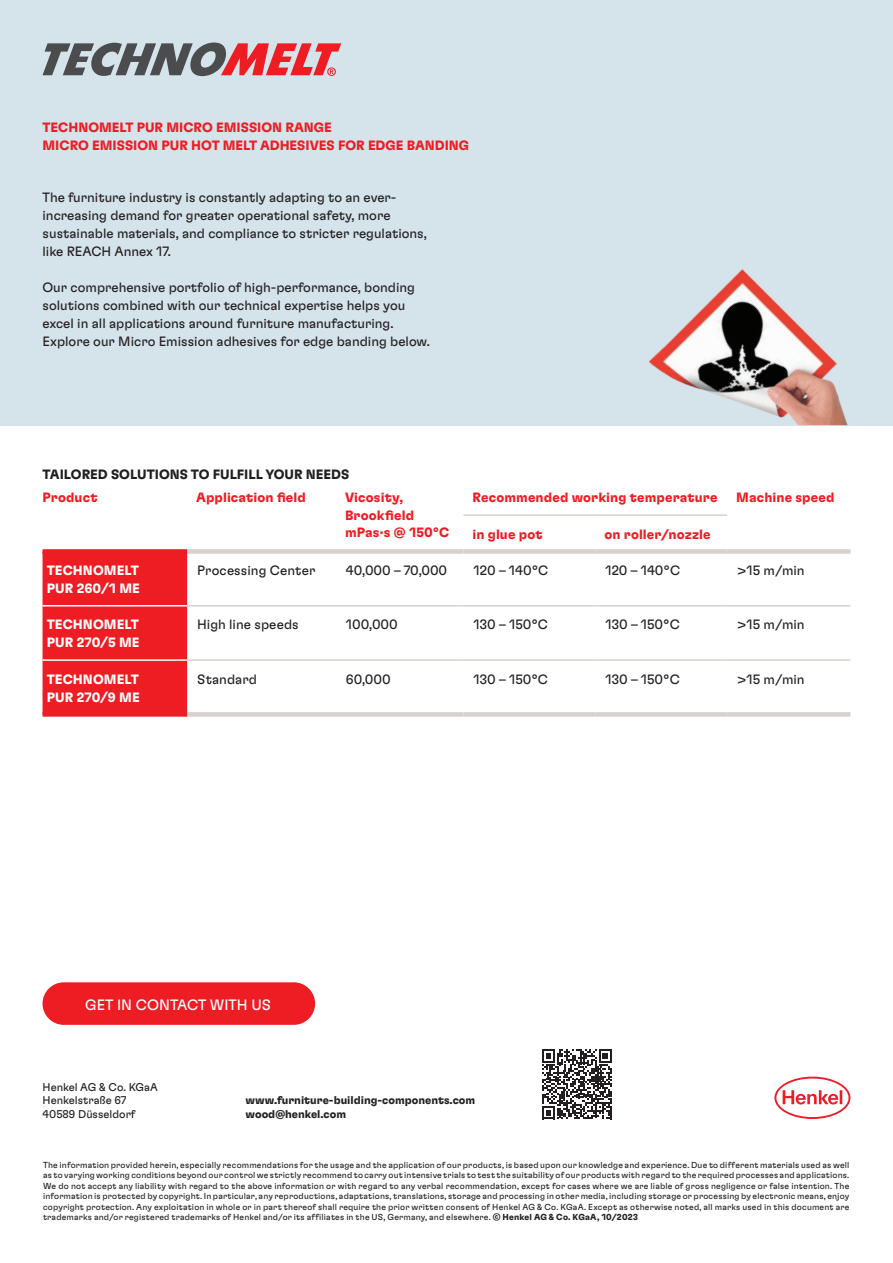
<style>
.page{position:relative;width:893px;height:1263px;background:#fff}
.page>*{position:absolute;margin:0;border:0;box-sizing:border-box;transform-origin:0 0}
.t1{font:15px "Henkel GT Flexa";color:#fff}
.Copy_black{font:13.5px/18px "Henkel GT Flexa";color:#231f20}
.Table_Headline_9pt{font:700 13.5px/17.5px "Henkel GT Flexa";letter-spacing:.005em;color:#ee1d23}
.Table_Copy_black_9pt{font:13.5px "Henkel GT Flexa";color:#231f20}
.Table_Diagram-title_red{font:700 13.5px/18px "Henkel GT Flexa";letter-spacing:.01em;color:#fff}
.Table_Diagram-title_black{font:700 13.5px "Henkel GT Flexa";color:#231f20}
.t2{font:700 11.25px/13.5px "Henkel GT Flexa";color:#231f20}
.t3{font:11.25px/13.5px "Henkel GT Flexa";color:#231f20}
.GT_Flexa_Disclaimer{font:8.7px/10.5px "Henkel GT Flexa";letter-spacing:.02em;color:#231f20;text-align:justify}
.s1{font-weight:700}
</style>
<div class="page">
<div style="left:0;top:0;width:893px;height:425px;background:#d5e3ea"></div>
<img style="left:649px;top:269px;width:199px;height:156px">
<div style="left:43px;top:982px;width:272px;height:43px;background:#ee1d23;border-radius:21px"></div>
<svg style="left:542px;top:1049px;width:70px;height:70px"></svg>
<div style="left:43px;top:554px;width:144px;height:158px;background:#ee1d23"></div>
<div style="left:187px;top:549px;width:149px;height:5px;background:#d6d1ce"></div>
<div style="left:336px;top:549px;width:127px;height:5px;background:#d6d1ce"></div>
<div style="left:463px;top:549px;width:132px;height:5px;background:#d6d1ce"></div>
<div style="left:595px;top:549px;width:132px;height:5px;background:#d6d1ce"></div>
<div style="left:727px;top:549px;width:123px;height:5px;background:#d6d1ce"></div>
<div style="left:43px;top:549px;width:144px;height:5px;background:#ee1d23"></div>
<hr style="left:463px;top:514px;width:132px;height:2px;background:#d6d1ce">
<hr style="left:595px;top:514px;width:132px;height:2px;background:#d6d1ce">
<div style="left:336px;top:712px;width:127px;height:5px;background:#d6d1ce"></div>
<div style="left:463px;top:712px;width:132px;height:5px;background:#d6d1ce"></div>
<div style="left:595px;top:712px;width:132px;height:5px;background:#d6d1ce"></div>
<div style="left:727px;top:712px;width:123px;height:5px;background:#d6d1ce"></div>
<hr style="left:43px;top:605px;width:144px;height:1px;background:#fff">
<hr style="left:187px;top:605px;width:149px;height:1px;background:#d6d1ce">
<hr style="left:336px;top:605px;width:127px;height:1px;background:#d6d1ce">
<hr style="left:463px;top:605px;width:132px;height:1px;background:#d6d1ce">
<hr style="left:595px;top:605px;width:132px;height:1px;background:#d6d1ce">
<hr style="left:727px;top:605px;width:123px;height:1px;background:#d6d1ce">
<div style="left:187px;top:712px;width:149px;height:5px;background:#d6d1ce"></div>
<div style="left:43px;top:712px;width:144px;height:5px;background:#ee1d23"></div>
<hr style="left:187px;top:659px;width:149px;height:2px;background:#d6d1ce">
<hr style="left:336px;top:659px;width:127px;height:2px;background:#d6d1ce">
<hr style="left:463px;top:659px;width:132px;height:2px;background:#d6d1ce">
<hr style="left:595px;top:659px;width:132px;height:2px;background:#d6d1ce">
<hr style="left:727px;top:659px;width:123px;height:2px;background:#d6d1ce">
<hr style="left:43px;top:659px;width:144px;height:2px;background:#fff">
<svg style="left:774px;top:1076px;width:76px;height:43px"></svg>
<svg style="left:43px;top:43px;width:298px;height:33px"></svg>
<p class="Table_Headline_9pt" style="left:43px;top:118px;width:291px">TECHNOMELT PUR MICRO EMISSION RANGE</p>
<p class="Table_Headline_9pt" style="left:43px;top:136px;width:428px">MICRO EMISSION PUR HOT MELT ADHESIVES FOR EDGE BANDING</p>
<p class="Copy_black" style="left:43px;top:188px;width:386px">The furniture industry is constantly adapting to an ever&shy;increasing demand for greater operational safety, more sustainable materials, and compliance to stricter regulations, like REACH Annex 17.</p>
<p class="Copy_black" style="left:43px;top:278px;width:374px">Our comprehensive portfolio of high-performance, bonding solutions combined with our technical expertise helps you excel in all applications around furniture manufacturing.</p>
<p class="Copy_black" style="left:43px;top:332px;width:389px">Explore our Micro Emission adhesives for edge banding below.</p>
<p class="Table_Diagram-title_black" style="left:43px;top:465px;width:308px">TAILORED SOLUTIONS TO FULFILL YOUR NEEDS</p>
<p class="Table_Headline_9pt" style="left:43px;top:488px;width:57px">Product</p>
<p class="Table_Headline_9pt" style="left:196px;top:488px;width:111px">Application field</p>
<p class="Table_Headline_9pt" style="left:345px;top:488px;width:60px">Vicosity,</p>
<p class="Table_Headline_9pt" style="left:345px;top:506px;width:106px">Brookfield mPas·s @ 150°C</p>
<p class="Table_Headline_9pt" style="left:473px;top:488px;width:246px">Recommended working temperature</p>
<p class="Table_Headline_9pt" style="left:736px;top:488px;width:100px">Machine speed</p>
<p class="Table_Headline_9pt" style="left:473px;top:525px;width:72px">in glue pot</p>
<p class="Table_Headline_9pt" style="left:604px;top:525px;width:108px">on roller/nozzle</p>
<p class="Table_Diagram-title_red" style="left:47px;top:561px;width:95px">TECHNOMELT<br>PUR 260/1 ME</p>
<p class="Table_Copy_black_9pt" style="left:197px;top:562px;width:120px">Processing Center</p>
<p class="Table_Copy_black_9pt" style="left:346px;top:562px;width:103px">40,000 – 70,000</p>
<p class="Table_Copy_black_9pt" style="left:473px;top:562px;width:76px">120 – 140°C</p>
<p class="Table_Copy_black_9pt" style="left:605px;top:562px;width:76px">120 – 140°C</p>
<p class="Table_Copy_black_9pt" style="left:737px;top:562px;width:69px">&gt;15 m/min</p>
<p class="Table_Diagram-title_red" style="left:47px;top:615px;width:94px">TECHNOMELT<br>PUR 270/5 ME</p>
<p class="Table_Copy_black_9pt" style="left:197px;top:616px;width:103px">High line speeds</p>
<p class="Table_Copy_black_9pt" style="left:346px;top:616px;width:53px">100,000</p>
<p class="Table_Copy_black_9pt" style="left:473px;top:616px;width:76px">130 – 150°C</p>
<p class="Table_Copy_black_9pt" style="left:605px;top:616px;width:76px">130 – 150°C</p>
<p class="Table_Copy_black_9pt" style="left:737px;top:616px;width:69px">&gt;15 m/min</p>
<p class="Table_Diagram-title_red" style="left:47px;top:669px;width:94px">TECHNOMELT<br>PUR 270/9 ME</p>
<p class="Table_Copy_black_9pt" style="left:197px;top:670px;width:61px">Standard</p>
<p class="Table_Copy_black_9pt" style="left:346px;top:670px;width:46px">60,000</p>
<p class="Table_Copy_black_9pt" style="left:473px;top:670px;width:76px">130 – 150°C</p>
<p class="Table_Copy_black_9pt" style="left:605px;top:670px;width:76px">130 – 150°C</p>
<p class="Table_Copy_black_9pt" style="left:737px;top:670px;width:69px">&gt;15 m/min</p>
<h1 class="t1" style="left:85px;top:995px;width:187px">GET IN CONTACT WITH US</h1>
<p class="t3" style="left:43px;top:1080px;width:117px">Henkel AG &amp; Co. KGaA<br>Henkelstraße 67<br>40589 Düsseldorf</p>
<p class="t2" style="left:246px;top:1093px;width:231px">www.furniture-building-components.com wood@henkel.com</p>
<p class="GT_Flexa_Disclaimer" style="left:43px;top:1159px;width:808px">The information provided herein, especially recommendations for the usage and the application of our products, is based upon our knowledge and experience. Due to different materials used as well as to varying working conditions beyond our control we strictly recommend to carry out intensive trials to test the suitability of our products with regard to the required processes and applications.<br>We do not accept any liability with regard to the above information or with regard to any verbal recommendation, except for cases where we are liable of gross negligence or false intention. The information is protected by copyright. In particular, any reproductions, adaptations, translations, storage and processing in other media, including storage or processing by electronic means, enjoy copyright protection. Any exploitation in whole or in part thereof shall require the prior written consent of Henkel AG &amp; Co. KGaA. Except as otherwise noted, all marks used in this document are trademarks and/or registered trademarks of Henkel and/or its affiliates in the US, Germany, and elsewhere. <span class="s1">© Henkel AG &amp; Co. KGaA, 10/2023</span></p>
</div>
